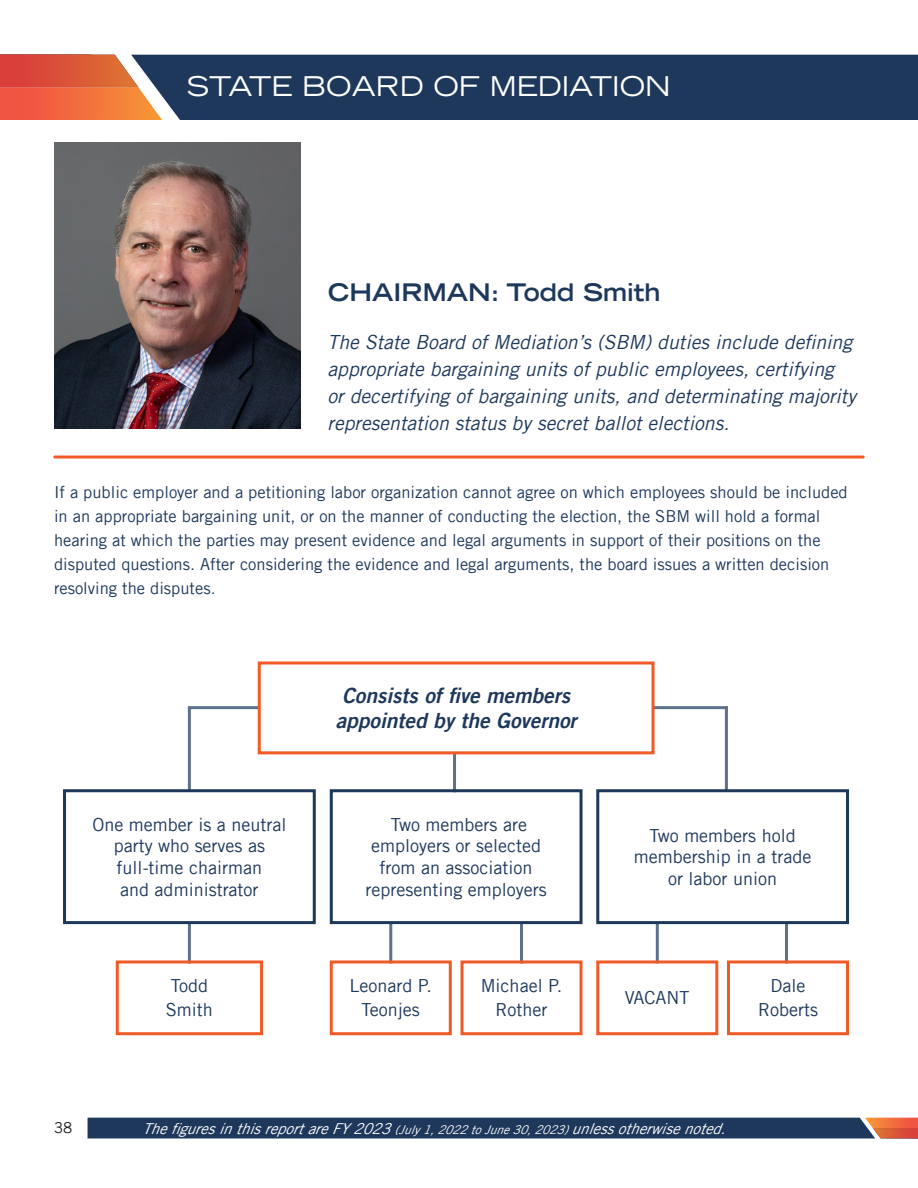
<style>
.page{position:relative;width:918px;height:1188px;background:#fff}
.page>*{position:absolute;margin:0;border:0;box-sizing:border-box;transform-origin:0 0}
.t1{font:expanded 27px "Trade Gothic LT";color:#fff}
.t2{font:700 expanded 24px "Trade Gothic LT";color:#1d385b}
.Under_Title{font:italic 21px "Trade Gothic LT Bold Two";color:#1d385b}
.t3{font:italic 19.5px/27px "Trade Gothic LT";color:#1d385b}
.Under_Title-2{font:18px/21.6px "Trade Gothic LT";color:#1d385b;text-align:center}
.Body_Text{font:16.5px/24px "Trade Gothic LT";color:#1d385b}
.t4{font:italic 15px "Trade Gothic LT";color:#fff}
.t5{font:15px "Trade Gothic LT";color:#231f20}
.s1{font-size:12px}
</style>
<div class="page">
<svg style="left:88px;top:1117px;width:830px;height:21px;background:#2f415f"></svg>
<div style="left:176px;top:55px;width:742px;height:65px;background:#1d385b"></div>
<svg style="left:0;top:54px;width:176px;height:66px;background:#d26c53"></svg>
<img style="left:54px;top:143px;width:247px;height:285px">
<hr style="left:55px;top:456px;width:808px;height:3px;background:#f15926">
<hr style="left:453px;top:751px;width:3px;height:41px;background:#5e718b">
<hr style="left:725px;top:706px;width:3px;height:85px;background:#5e718b">
<hr style="left:652px;top:706px;width:76px;height:3px;background:#5e718b">
<hr style="left:188px;top:706px;width:72px;height:3px;background:#5e718b">
<div style="left:258px;top:662px;width:397px;height:92px;border:3px solid #f15926"></div>
<hr style="left:520px;top:922px;width:3px;height:41px;background:#5e718b">
<hr style="left:389px;top:922px;width:3px;height:41px;background:#5e718b">
<div style="left:330px;top:789px;width:253px;height:135px;border:3px solid #1d385b"></div>
<div style="left:460px;top:960px;width:123px;height:75px;border:3px solid #f15926"></div>
<hr style="left:188px;top:922px;width:3px;height:41px;background:#5e718b">
<div style="left:330px;top:960px;width:122px;height:75px;border:3px solid #f15926"></div>
<hr style="left:188px;top:707px;width:3px;height:84px;background:#5e718b">
<div style="left:63px;top:789px;width:253px;height:135px;border:3px solid #1d385b"></div>
<hr style="left:785px;top:922px;width:3px;height:41px;background:#5e718b">
<hr style="left:656px;top:922px;width:3px;height:41px;background:#5e718b">
<div style="left:116px;top:960px;width:147px;height:75px;border:3px solid #f15926"></div>
<div style="left:596px;top:789px;width:253px;height:135px;border:3px solid #1d385b"></div>
<div style="left:727px;top:960px;width:122px;height:75px;border:3px solid #f15926"></div>
<div style="left:596px;top:960px;width:122px;height:75px;border:3px solid #f15926"></div>
<p class="t1" style="left:187px;top:68px;width:485px">STATE BOARD OF MEDIATION</p>
<p class="t2" style="left:328px;top:276px;width:334px">CHAIRMAN: Todd Smith</p>
<p class="t3" style="left:328px;top:328px;width:530px">The State Board of Mediation’s (SBM) duties include defining appropriate bargaining units of public employees, certifying<br>or decertifying of bargaining units, and determinating majority representation status by secret ballot elections.</p>
<p class="Body_Text" style="left:54px;top:480px;width:795px">If a public employer and a petitioning labor organization cannot agree on which employees should be included in an appropriate bargaining unit, or on the manner of conducting the election, the SBM will hold a formal hearing at which the parties may present evidence and legal arguments in support of their positions on the disputed questions. After considering the evidence and legal arguments, the board issues a written decision resolving the disputes.</p>
<p class="Under_Title-2" style="left:92px;top:813px;width:195px">One member is a neutral party who serves as full-time chairman<br>and administrator</p>
<p class="Under_Title-2" style="left:171px;top:975px;width:39px">Todd</p>
<p class="Under_Title-2" style="left:166px;top:999px;width:48px">Smith</p>
<p class="Under_Title" style="left:342px;top:682px;width:229px">Consists of five members</p>
<p class="Under_Title" style="left:336px;top:708px;width:242px">appointed by the Governor</p>
<p class="Under_Title-2" style="left:365px;top:813px;width:183px">Two members are employers or selected from an association representing employers</p>
<p class="Under_Title-2" style="left:349px;top:974px;width:84px;line-height:24px">Leonard P.<br>Teonjes</p>
<p class="Under_Title-2" style="left:481px;top:974px;width:83px;line-height:24px">Michael P.<br>Rother</p>
<p class="Under_Title-2" style="left:649px;top:824px;width:148px">Two members hold</p>
<p class="Under_Title-2" style="left:634px;top:846px;width:179px">membership in a trade</p>
<p class="Under_Title-2" style="left:668px;top:867px;width:111px">or labor union</p>
<p class="Under_Title-2" style="left:625px;top:987px;width:66px">VACANT</p>
<p class="Under_Title-2" style="left:771px;top:975px;width:37px">Dale</p>
<p class="Under_Title-2" style="left:758px;top:999px;width:61px">Roberts</p>
<p class="t5" style="left:54px;top:1118px;width:20px">38</p>
<p class="t4" style="left:142px;top:1120px;width:588px">The figures in this report are FY 2023 <span class="s1">(July 1, 2022 to June 30, 2023)</span> unless otherwise noted.</p>
</div>
